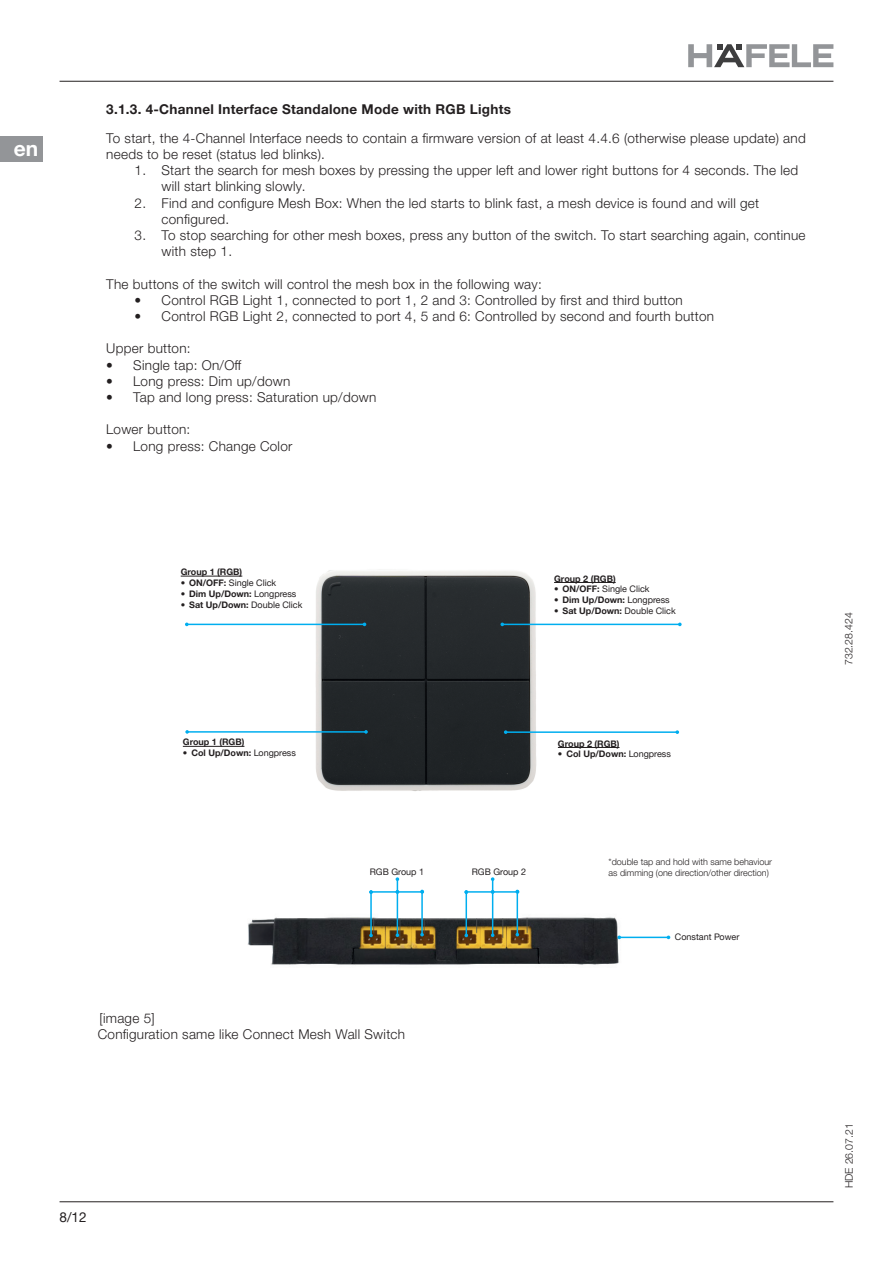
<style>
.page{position:relative;width:893px;height:1263px;background:#fff}
.page>*{position:absolute;margin:0;border:0;box-sizing:border-box;transform-origin:0 0}
.t1{font:700 21px "Helvetica Neue LTW1 G";color:#fff}
.t2{font:300 13.5px/16.2px "Helvetica Neue LTW1 G";letter-spacing:.02em;color:#231f20}
.t3{font:700 13.5px "Helvetica Neue LTW1 G";letter-spacing:.02em;color:#231f20}
.t4{font:13.5px "Helvetica Neue LTW1 G";color:#231f20}
.t5{font:300 10.5px "Helvetica Neue LTW1 G";color:#231f20}
.t6{font:700 9px "Helvetica Neue LTW1 G";color:#231f20}
.t7{font:300 9px/10.8px "Helvetica Neue LTW1 G";color:#231f20}
.t8{font:9px "Helvetica Neue LTW1 G";color:#231f20}
.s1{font-weight:700}
.s2{font-weight:400}
</style>
<div class="page">
<hr style="left:60px;top:81px;width:773px;height:1px;background:#231f20">
<hr style="left:60px;top:1201px;width:773px;height:1px;background:#231f20">
<svg style="left:688px;top:44px;width:145px;height:23px"></svg>
<div style="left:0;top:136px;width:43px;height:26px;background:#939598"></div>
<img style="left:180px;top:569px;width:501px;height:222px">
<hr style="left:183px;top:746px;width:61px;height:1px;background:#231f20">
<hr style="left:187px;top:731px;width:179px;height:2px;background:#00aeef">
<svg style="left:185px;top:730px;width:4px;height:4px"></svg>
<svg style="left:364px;top:730px;width:4px;height:4px"></svg>
<img style="left:247px;top:878px;width:424px;height:87px">
<hr style="left:506px;top:731px;width:171px;height:2px;background:#00aeef">
<svg style="left:675px;top:730px;width:4px;height:4px"></svg>
<hr style="left:187px;top:624px;width:177px;height:1px;background:#00aeef">
<hr style="left:502px;top:624px;width:178px;height:1px;background:#00aeef">
<hr style="left:181px;top:576px;width:61px;height:1px;background:#231f20">
<hr style="left:554px;top:582px;width:62px;height:1px;background:#231f20">
<hr style="left:558px;top:747px;width:61px;height:1px;background:#231f20">
<hr style="left:619px;top:937px;width:49px;height:1px;background:#00aeef">
<svg style="left:617px;top:935px;width:4px;height:4px"></svg>
<hr style="left:517px;top:891px;width:1px;height:44px;background:#00aeef">
<hr style="left:492px;top:892px;width:1px;height:43px;background:#00aeef">
<hr style="left:466px;top:892px;width:1px;height:43px;background:#00aeef">
<svg style="left:491px;top:877px;width:3px;height:17px"></svg>
<hr style="left:466px;top:891px;width:52px;height:2px;background:#00aeef">
<hr style="left:421px;top:891px;width:2px;height:44px;background:#00aeef">
<hr style="left:397px;top:892px;width:1px;height:43px;background:#00aeef">
<hr style="left:370px;top:892px;width:2px;height:43px;background:#00aeef">
<svg style="left:396px;top:877px;width:3px;height:17px"></svg>
<hr style="left:371px;top:891px;width:51px;height:2px;background:#00aeef">
<h1 class="t1" style="left:14px;top:136px;width:26px">en</h1>
<p class="t3" style="left:106px;top:101px;width:406px">3.1.3. 4-Channel Interface Standalone Mode with RGB Lights</p>
<p class="t2" style="left:106px;top:130px;width:701px">To start, the 4-Channel Interface needs to contain a firmware version of at least 4.4.6 (otherwise please update) and needs to be reset (status led blinks).</p>
<p class="t2" style="left:162px;top:162px;width:638px;text-indent:-27px">1. Start the search for mesh boxes by pressing the upper left and lower right buttons for 4 seconds. The led will start blinking slowly.</p>
<p class="t2" style="left:162px;top:195px;width:599px;text-indent:-27px">2. Find and configure Mesh Box: When the led starts to blink fast, a mesh device is found and will get configured.</p>
<p class="t2" style="left:162px;top:227px;width:646px;text-indent:-27px">3. To stop searching for other mesh boxes, press any button of the switch. To start searching again, continue with step 1.</p>
<p class="t2" style="left:106px;top:276px;width:437px">The buttons of the switch will control the mesh box in the following way:</p>
<p class="t2" style="left:135px;top:292px;width:550px">• Control RGB Light 1, connected to port 1, 2 and 3: Controlled by first and third button</p>
<p class="t2" style="left:135px;top:308px;width:581px">• Control RGB Light 2, connected to port 4, 5 and 6: Controlled by second and fourth button</p>
<p class="t2" style="left:106px;top:340px;width:86px">Upper button:</p>
<p class="t2" style="left:106px;top:357px;width:137px">• Single tap: On/Off</p>
<p class="t2" style="left:106px;top:373px;width:186px">• Long press: Dim up/down</p>
<p class="t2" style="left:106px;top:389px;width:272px">• Tap and long press: Saturation up/down</p>
<p class="t2" style="left:106px;top:421px;width:86px">Lower button:</p>
<p class="t2" style="left:106px;top:438px;width:188px">• Long press: Change Color</p>
<p class="t6" style="left:181px;top:566px;width:63px">Group 1 (RGB)</p>
<p class="t8" style="left:181px;top:577px;width:97px"><span class="s1">• ON/OFF:</span> Single Click</p>
<p class="t6" style="left:181px;top:588px;width:117px">• Dim Up/Down: <span class="s2">Longpress</span></p>
<p class="t6" style="left:181px;top:599px;width:123px">• Sat Up/Down: <span class="s2">Double Click</span></p>
<p class="t6" style="left:183px;top:737px;width:63px">Group 1 (RGB)</p>
<p class="t6" style="left:183px;top:747px;width:115px">• Col Up/Down: <span class="s2">Longpress</span></p>
<p class="t6" style="left:554px;top:573px;width:63px">Group 2 (RGB)</p>
<p class="t8" style="left:554px;top:584px;width:97px"><span class="s1">• ON/OFF:</span> Single Click</p>
<p class="t6" style="left:554px;top:594px;width:117px">• Dim Up/Down: <span class="s2">Longpress</span></p>
<p class="t6" style="left:554px;top:605px;width:123px">• Sat Up/Down: <span class="s2">Double Click</span></p>
<p class="t6" style="left:558px;top:738px;width:63px">Group 2 (RGB)</p>
<p class="t6" style="left:558px;top:749px;width:115px">• Col Up/Down: <span class="s2">Longpress</span></p>
<p class="t8" style="left:370px;top:866px;width:56px">RGB Group 1</p>
<p class="t8" style="left:472px;top:866px;width:56px">RGB Group 2</p>
<p class="t7" style="left:609px;top:856px;width:165px">*double tap and hold with same behaviour as dimming (one direction/other direction)</p>
<p class="t8" style="left:675px;top:931px;width:66px">Constant Power</p>
<p class="t2" style="left:98px;top:1010px;width:309px">[image 5]<br>Configuration same like Connect Mesh Wall Switch</p>
<p class="t4" style="left:60px;top:1208px;width:29px">8/12</p>
<p class="t5" style="left:842px;top:665px;width:54px;rotate:-90deg">732.28.424</p>
<p class="t5" style="left:843px;top:1188px;width:66px;rotate:-90deg">HDE 26.07.21</p>
</div>
